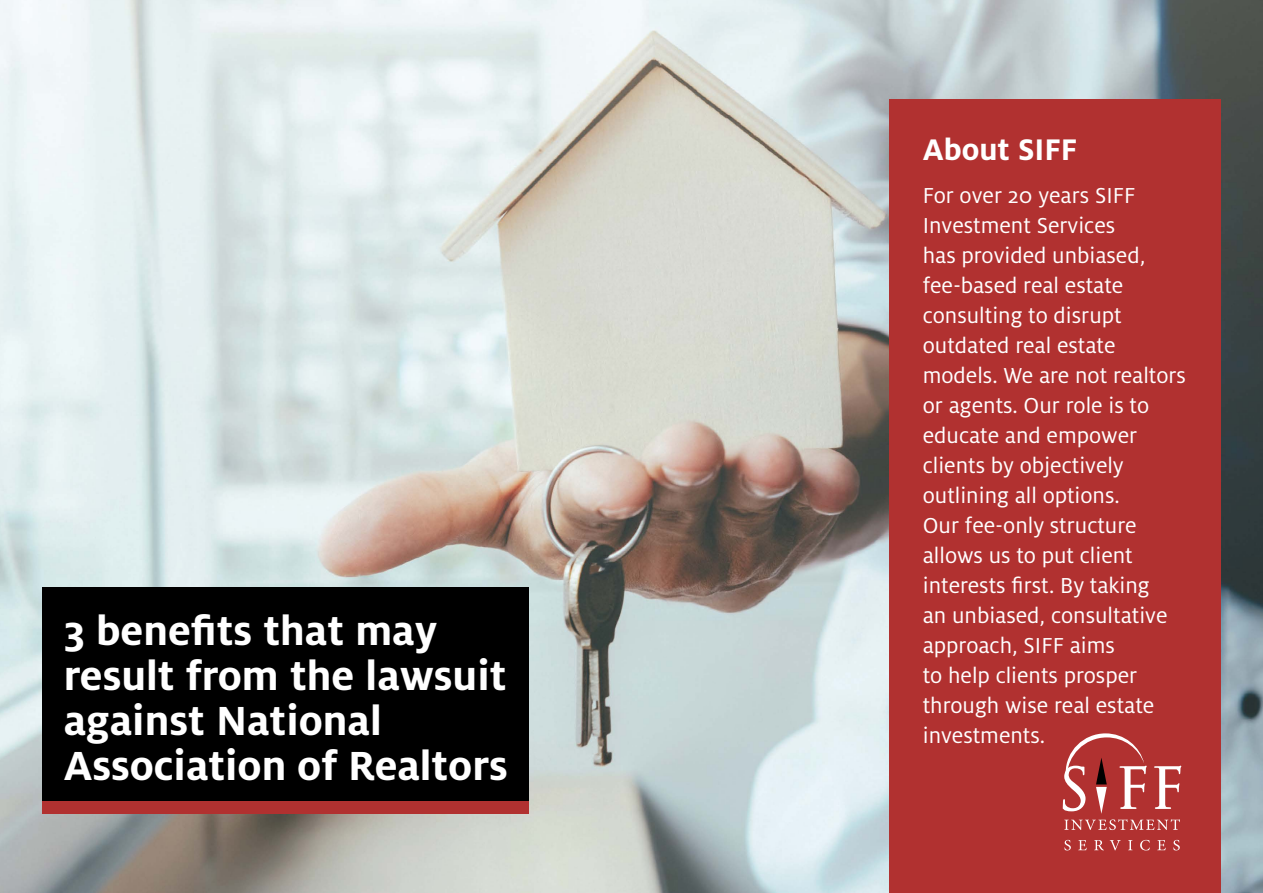
<style>
.page{position:relative;width:1263px;height:893px;background:#fff}
.page>*{position:absolute;margin:0;border:0;box-sizing:border-box;transform-origin:0 0}
.t1{font:700 45px/45px "Milo Pro";color:#fff}
.t2{font:700 33px "Milo Pro";color:#fff}
.t3{font:24px/30px "Milo Pro";color:#fff}
</style>
<div class="page">
<img style="left:0;top:0;width:1263px;height:893px">
<div style="left:889px;top:100px;width:331px;height:793px;background:#b13130"></div>
<div style="left:43px;top:588px;width:486px;height:213px;background:#000"></div>
<svg style="left:1064px;top:840px;width:116px;height:10px"></svg>
<svg style="left:1063px;top:733px;width:118px;height:97px"></svg>
<div style="left:43px;top:801px;width:486px;height:12px;background:#b13130"></div>
<h1 class="t1" style="left:64px;top:608px;width:446px">3 benefits that may result from the lawsuit against National<br>Association of Realtors</h1>
<h2 class="t2" style="left:923px;top:131px;width:156px">About SIFF</h2>
<p class="t3" style="left:923px;top:181px;width:265px">For over 20 years SIFF<br>Investment Services<br>has provided unbiased, fee-based real estate consulting to disrupt outdated real estate models. We are not realtors or agents. Our role is to educate and empower clients by objectively outlining all options.<br>Our fee-only structure allows us to put client interests first. By taking<br>an unbiased, consultative approach, SIFF aims<br>to help clients prosper through wise real estate investments.</p>
</div>
